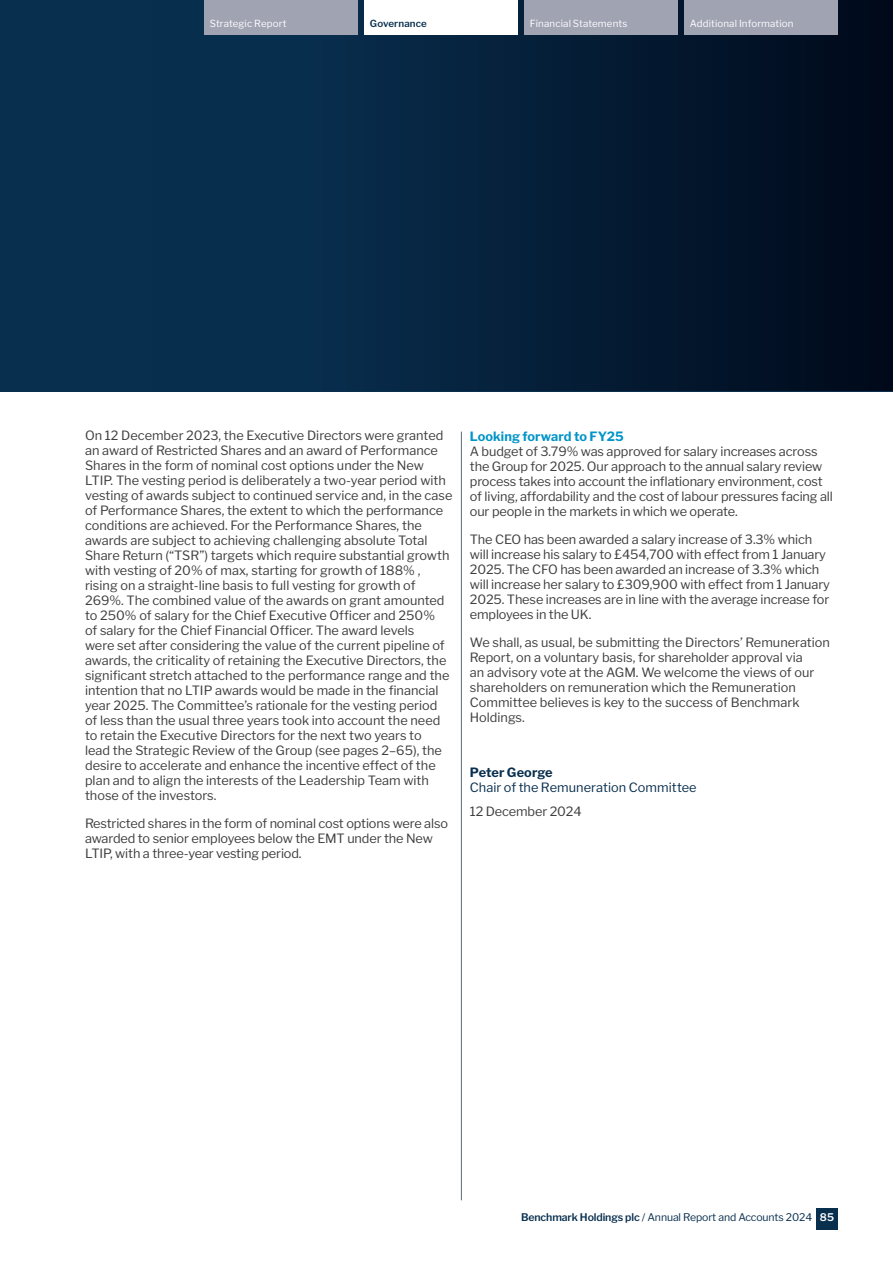
<style>
.page{position:relative;width:893px;height:1263px;background:#fff}
.page>*{position:absolute;margin:0;border:0;box-sizing:border-box;transform-origin:0 0}
.Body_Copy__8_5pt__-_Text{font:12.75px/15px "Libre Franklin";color:#3e3e3f}
.Sign_Off___Title{font:12.75px "Libre Franklin";color:#092f4f}
.Subhead_L2__8_5pt__-_L_Blue{font:700 12.75px "Libre Franklin";letter-spacing:.005em;color:#0094c8}
.Sign_Off___Name{font:700 12.75px "Libre Franklin";color:#092f4f}
.t1{font:10.5px "Libre Franklin";letter-spacing:-.01em;color:#092f4f}
.t2{font:9.75px "Libre Franklin";letter-spacing:.01em;color:#fff}
.t3{font:600 9.75px "Libre Franklin";letter-spacing:.015em;color:#092f4f}
.s1{font-weight:600}
.s2{font-weight:600;color:#fff}
</style>
<div class="page">
<div style="left:0;top:0;width:893px;height:391px;background:#092f4f"></div>
<div style="left:153px;top:0;width:740px;height:391px;background:linear-gradient(to right,#0a3557,#010b1d)"></div>
<hr style="left:461px;top:432px;width:1px;height:768px;background:#5e6780">
<div style="left:816px;top:1208px;width:22px;height:21px;background:#092f4f"></div>
<div style="left:525px;top:0;width:153px;height:34px;background:#9fa3b2"></div>
<div style="left:685px;top:0;width:153px;height:34px;background:#9fa3b2"></div>
<div style="left:205px;top:0;width:153px;height:34px;background:#9fa3b2"></div>
<div style="left:365px;top:0;width:153px;height:34px;background:#fff"></div>
<p class="t2" style="left:210px;top:16px;width:78px">Strategic Report</p>
<p class="t3" style="left:370px;top:16px;width:59px">Governance</p>
<p class="t2" style="left:530px;top:16px;width:99px">Financial Statements</p>
<p class="t2" style="left:690px;top:16px;width:105px">Additional Information</p>
<p class="Body_Copy__8_5pt__-_Text" style="left:85px;top:427px;width:369px">On 12 December 2023, the Executive Directors were granted an award of Restricted Shares and an award of Performance Shares in the form of nominal cost options under the New LTIP. The vesting period is deliberately a two-year period with vesting of awards subject to continued service and, in the case of Performance Shares, the extent to which the performance conditions are achieved. For the Performance Shares, the awards are subject to achieving challenging absolute Total Share Return (“TSR”) targets which require substantial growth with vesting of 20% of max, starting for growth of 188% , rising on a straight-line basis to full vesting for growth of 269%. The combined value of the awards on grant amounted to 250% of salary for the Chief Executive Officer and 250%<br>of salary for the Chief Financial Officer. The award levels<br>were set after considering the value of the current pipeline of awards, the criticality of retaining the Executive Directors, the significant stretch attached to the performance range and the intention that no LTIP awards would be made in the financial year 2025. The Committee’s rationale for the vesting period of less than the usual three years took into account the need to retain the Executive Directors for the next two years to<br>lead the Strategic Review of the Group (see pages 2–65), the desire to accelerate and enhance the incentive effect of the plan and to align the interests of the Leadership Team with those of the investors.</p>
<p class="Body_Copy__8_5pt__-_Text" style="left:85px;top:815px;width:365px">Restricted shares in the form of nominal cost options were also awarded to senior employees below the EMT under the New<br>LTIP, with a three-year vesting period.</p>
<p class="Subhead_L2__8_5pt__-_L_Blue" style="left:470px;top:426px;width:155px">Looking forward to FY25</p>
<p class="Body_Copy__8_5pt__-_Text" style="left:470px;top:443px;width:364px">A budget of 3.79% was approved for salary increases across the Group for 2025. Our approach to the annual salary review process takes into account the inflationary environment, cost of living, affordability and the cost of labour pressures facing all our people in the markets in which we operate.</p>
<p class="Body_Copy__8_5pt__-_Text" style="left:470px;top:530px;width:362px">The CEO has been awarded a salary increase of 3.3% which will increase his salary to £454,700 with effect from 1 January 2025. The CFO has been awarded an increase of 3.3% which will increase her salary to £309,900 with effect from 1 January 2025. These increases are in line with the average increase for employees in the UK.</p>
<p class="Body_Copy__8_5pt__-_Text" style="left:470px;top:633px;width:361px">We shall, as usual, be submitting the Directors’ Remuneration Report, on a voluntary basis, for shareholder approval via<br>an advisory vote at the AGM. We welcome the views of our shareholders on remuneration which the Remuneration Committee believes is key to the success of Benchmark Holdings.</p>
<p class="Sign_Off___Name" style="left:470px;top:762px;width:84px">Peter George</p>
<p class="Sign_Off___Title" style="left:470px;top:777px;width:228px">Chair of the Remuneration Committee</p>
<p class="Body_Copy__8_5pt__-_Text" style="left:470px;top:802px;width:113px">12 December 2024</p>
<p class="t1" style="left:521px;top:1209px;width:315px"><span class="s1">Benchmark Holdings plc</span> / Annual Report and Accounts 2024 <span class="s2">85</span></p>
</div>
